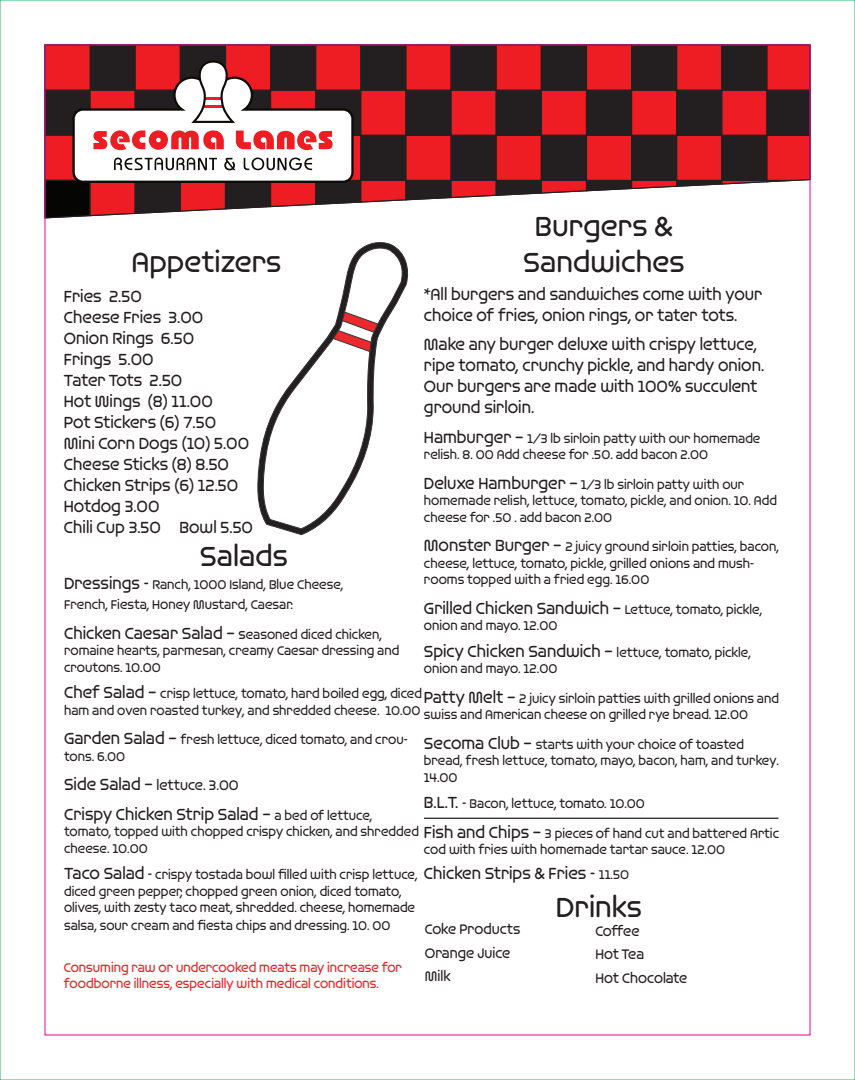
<style>
.page{position:relative;width:855px;height:1080px;background:#fff}
.page>*{position:absolute;margin:0;border:0;box-sizing:border-box;transform-origin:0 0}
.t1{font:600 30px/36px "Omnium";color:#231f20;text-align:center}
.t2{font:600 17.5px/21px "Omnium";color:#231f20;scale:.96 1}
.t3{font:600 15px/23.5px "Omnium";color:#231f20;scale:.96 1}
.t4{font:600 13.75px/16.5px "Omnium";color:#231f20;scale:.96 1}
.t5{font:600 13.75px/16.5px "Omnium";color:#ee1d23;scale:.96 1}
.s1{font-size:17.5px}
.s2{font-size:13.75px}
.s3{font-size:15px}
</style>
<div class="page">
<div style="left:90px;top:44px;width:46px;height:47px;background:#231f20;border:1px solid #231f20"></div>
<div style="left:44px;top:44px;width:47px;height:47px;background:#ee1d23"></div>
<div style="left:135px;top:44px;width:46px;height:47px;background:#ee1d23"></div>
<div style="left:180px;top:44px;width:46px;height:47px;background:#231f20;border:1px solid #231f20"></div>
<div style="left:225px;top:44px;width:46px;height:47px;background:#ee1d23"></div>
<div style="left:270px;top:44px;width:46px;height:47px;background:#231f20;border:1px solid #231f20"></div>
<div style="left:315px;top:44px;width:46px;height:47px;background:#ee1d23"></div>
<div style="left:360px;top:44px;width:47px;height:47px;background:#231f20;border:1px solid #231f20"></div>
<div style="left:405px;top:44px;width:47px;height:47px;background:#ee1d23;border:1px solid #231f20"></div>
<div style="left:451px;top:44px;width:46px;height:47px;background:#231f20;border:1px solid #231f20"></div>
<div style="left:496px;top:44px;width:46px;height:47px;background:#ee1d23"></div>
<div style="left:541px;top:44px;width:46px;height:47px;background:#231f20;border:1px solid #231f20"></div>
<div style="left:586px;top:44px;width:46px;height:47px;background:#ee1d23"></div>
<div style="left:631px;top:44px;width:46px;height:47px;background:#231f20;border:1px solid #231f20"></div>
<div style="left:676px;top:44px;width:46px;height:47px;background:#ee1d23"></div>
<div style="left:721px;top:44px;width:47px;height:47px;background:#231f20;border:1px solid #231f20"></div>
<div style="left:766px;top:44px;width:45px;height:47px;background:#ee1d23"></div>
<svg style="left:44px;top:60px;width:767px;height:159px"></svg>
<svg style="left:257px;top:242px;width:152px;height:293px"></svg>
<svg style="left:333px;top:312px;width:45px;height:40px"></svg>
<hr style="left:424px;top:818px;width:355px;height:1px;background:#231f20">
<h1 class="t1" style="left:131px;top:244px;width:152px">Appetizers</h1>
<h1 class="t1" style="left:523px;top:208px;width:163px">Burgers &amp;<br>Sandwiches</h1>
<p class="t2" style="left:424px;top:283px;width:354px">*All burgers and sandwiches come with your choice of fries, onion rings, or tater tots.</p>
<p class="t2" style="left:424px;top:334px;width:356px">Make any burger deluxe with crispy lettuce, ripe tomato, crunchy pickle, and hardy onion.<br>Our burgers are made with 100% succulent ground sirloin.</p>
<p class="t4" style="left:424px;top:430px;width:352px"><span class="s1">Hamburger –</span> 1/3 lb sirloin patty with our homemade relish. 8. 00 Add cheese for .50. add bacon 2.00</p>
<p class="t4" style="left:424px;top:476px;width:369px"><span class="s1">Deluxe Hamburger –</span> 1/3 lb sirloin patty with our homemade relish, lettuce, tomato, pickle, and onion. 10. Add cheese for .50 . add bacon 2.00</p>
<p class="t4" style="left:424px;top:538px;width:371px"><span class="s1">Monster Burger –</span> 2 juicy ground sirloin patties, bacon, cheese, lettuce, tomato, pickle, grilled onions and mush&shy;rooms topped with a fried egg. 16.00</p>
<p class="t2" style="left:424px;top:597px;width:354px">Grilled Chicken Sandwich – <span class="s2">Lettuce, tomato, pickle,</span></p>
<p class="t4" style="left:424px;top:612px;width:342px;line-height:26.5px">onion and mayo. 12.00<br><span class="s1">Spicy Chicken Sandwich –</span> lettuce, tomato, pickle,</p>
<p class="t4" style="left:424px;top:654px;width:371px;line-height:29.5px">onion and mayo. 12.00<br><span class="s1">Patty Melt –</span> 2 juicy sirloin patties with grilled onions and</p>
<p class="t4" style="left:424px;top:700px;width:339px;line-height:29.5px">swiss and American cheese on grilled rye bread. 12.00<br><span class="s1">Secoma Club –</span> starts with your choice of toasted</p>
<p class="t4" style="left:424px;top:752px;width:371px">bread, fresh lettuce, tomato, mayo, bacon, ham, and turkey.<br>14.00</p>
<p class="t4" style="left:424px;top:789px;width:372px;line-height:29.5px"><span class="s1">B.L.T.</span> <span class="s3">-</span> Bacon, lettuce, tomato. 10.00<br><span class="s1">Fish and Chips –</span> 3 pieces of hand cut and battered Artic</p>
<p class="t4" style="left:424px;top:841px;width:315px">cod with fries with homemade tartar sauce. 12.00</p>
<p class="t2" style="left:424px;top:863px;width:215px">Chicken Strips &amp; Fries - <span class="s2">11.50</span></p>
<p class="t3" style="left:425px;top:917px;width:101px">Coke Products<br>Orange Juice<br>Milk</p>
<p class="t3" style="left:596px;top:919px;width:97px">Coffee<br>Hot Tea<br>Hot Chocolate</p>
<p class="t2" style="left:64px;top:286px;width:199px">Fries 2.50<br>Cheese Fries 3.00<br>Onion Rings 6.50<br>Frings 5.00<br>Tater Tots 2.50<br>Hot Wings (8) 11.00<br>Pot Stickers (6) 7.50<br>Mini Corn Dogs (10) 5.00<br>Cheese Sticks (8) 8.50<br>Chicken Strips (6) 12.50<br>Hotdog 3.00<br>Chili Cup 3.50 Bowl 5.50</p>
<p class="t4" style="left:64px;top:574px;width:292px;line-height:20.5px"><span class="s1">Dressings -</span> Ranch, 1000 Island, Blue Cheese,<br>French, Fiesta, Honey Mustard, Caesar.</p>
<p class="t4" style="left:64px;top:626px;width:351px"><span class="s1">Chicken Caesar Salad –</span> <span class="s3">s</span>easoned diced chicken, romaine hearts, parmesan, creamy Caesar dressing and croutons. 10.00</p>
<p class="t4" style="left:64px;top:685px;width:375px"><span class="s1">Chef Salad –</span> crisp lettuce, tomato, hard boiled egg, diced ham and oven roasted turkey, and shredded cheese. 10.00</p>
<p class="t4" style="left:64px;top:731px;width:359px"><span class="s1">Garden Salad –</span> fresh lettuce, diced tomato, and crou&shy;tons. 6.00</p>
<p class="t3" style="left:64px;top:773px;width:184px"><span class="s1">Side Salad –</span> lettuce. 3.00</p>
<p class="t2" style="left:64px;top:803px;width:323px">Crispy Chicken Strip Salad – <span class="s2">a bed of lettuce,</span></p>
<p class="t4" style="left:64px;top:823px;width:371px">tomato, topped with chopped crispy chicken, and shredded cheese. 10.00</p>
<p class="t4" style="left:64px;top:866px;width:370px"><span class="s1">Taco Salad</span> <span class="s3">-</span> crispy tostada bowl filled with crisp lettuce, diced green pepper, chopped green onion, diced tomato, olives, with zesty taco meat, shredded. cheese, homemade</p>
<p class="t4" style="left:64px;top:917px;width:342px">salsa, sour cream and fiesta chips and dressing. 10. 00</p>
<h1 class="t1" style="left:200px;top:537px;width:90px">Salads</h1>
<h1 class="t1" style="left:556px;top:889px;width:88px">Drinks</h1>
<p class="t5" style="left:64px;top:959px;width:354px">Consuming raw or undercooked meats may increase for foodborne illness, especially with medical conditions.</p>
</div>
